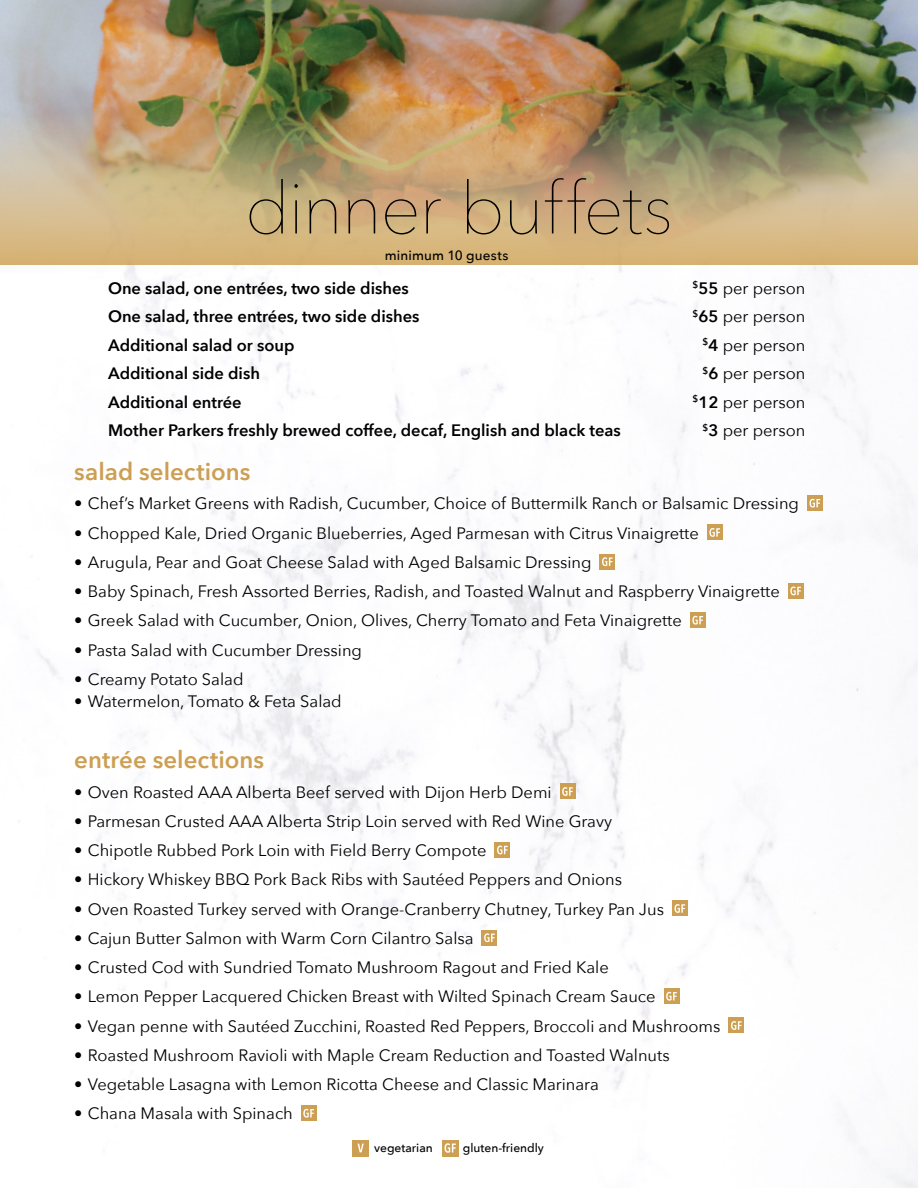
<style>
.page{position:relative;width:918px;height:1188px;background:#fff}
.page>*{position:absolute;margin:0;border:0;box-sizing:border-box;transform-origin:0 0}
.t1{font:200 72px "Avenir Next";letter-spacing:-.025em;color:#000}
.t2{font:600 24px "Avenir Next";color:#cc9f53}
.t3{font:16.5px "Avenir Next";color:#000}
.t4{font:600 16.5px "Avenir Next";color:#000}
.t5{font:500 13.5px "Avenir Next";letter-spacing:.01em;color:#000}
.t6{font:500 12px "Avenir Next";color:#000}
.s1{font-weight:600}
</style>
<div class="page">
<img style="left:18px;top:273px;width:900px;height:915px">
<div style="left:353px;top:1140px;width:16px;height:16px;background:#cc9f53"></div>
<svg style="left:358px;top:1144px;width:6px;height:8px"></svg>
<div style="left:442px;top:1140px;width:16px;height:16px;background:#cc9f53"></div>
<svg style="left:444px;top:1143px;width:12px;height:10px"></svg>
<div style="left:807px;top:496px;width:15px;height:15px;background:#cc9f53"></div>
<svg style="left:810px;top:499px;width:10px;height:9px"></svg>
<div style="left:707px;top:525px;width:15px;height:15px;background:#cc9f53"></div>
<svg style="left:709px;top:528px;width:11px;height:9px"></svg>
<div style="left:600px;top:554px;width:15px;height:15px;background:#cc9f53"></div>
<svg style="left:602px;top:557px;width:11px;height:9px"></svg>
<div style="left:788px;top:583px;width:15px;height:15px;background:#cc9f53"></div>
<svg style="left:790px;top:587px;width:11px;height:8px"></svg>
<div style="left:690px;top:613px;width:15px;height:15px;background:#cc9f53"></div>
<svg style="left:692px;top:616px;width:11px;height:9px"></svg>
<div style="left:560px;top:784px;width:15px;height:15px;background:#cc9f53"></div>
<svg style="left:562px;top:787px;width:11px;height:9px"></svg>
<div style="left:495px;top:842px;width:15px;height:16px;background:#cc9f53"></div>
<svg style="left:497px;top:846px;width:11px;height:8px"></svg>
<div style="left:672px;top:901px;width:15px;height:15px;background:#cc9f53"></div>
<svg style="left:675px;top:904px;width:10px;height:9px"></svg>
<div style="left:482px;top:930px;width:15px;height:15px;background:#cc9f53"></div>
<svg style="left:484px;top:933px;width:11px;height:9px"></svg>
<div style="left:664px;top:989px;width:15px;height:15px;background:#cc9f53"></div>
<svg style="left:666px;top:992px;width:11px;height:9px"></svg>
<div style="left:729px;top:1018px;width:15px;height:15px;background:#cc9f53"></div>
<svg style="left:731px;top:1021px;width:11px;height:9px"></svg>
<div style="left:301px;top:1106px;width:15px;height:15px;background:#cc9f53"></div>
<svg style="left:303px;top:1109px;width:11px;height:9px"></svg>
<img style="left:0;top:0;width:918px;height:265px">
<h1 class="t1" style="left:245px;top:148px;width:429px">dinner buffets</h1>
<p class="t5" style="left:385px;top:244px;width:125px">minimum 10 guests</p>
<p class="t4" style="left:108px;top:274px;width:302px">One salad, one entrées, two side dishes</p>
<p class="t3" style="left:693px;top:274px;width:114px"><sup>$</sup><span class="s1">55</span> per person</p>
<p class="t4" style="left:108px;top:302px;width:313px">One salad, three entrées, two side dishes</p>
<p class="t3" style="left:693px;top:303px;width:114px"><sup>$</sup><span class="s1">65</span> per person</p>
<p class="t4" style="left:108px;top:331px;width:188px">Additional salad or soup</p>
<p class="t3" style="left:703px;top:331px;width:104px"><sup>$</sup><span class="s1">4</span> per person</p>
<p class="t4" style="left:108px;top:359px;width:153px">Additional side dish</p>
<p class="t3" style="left:703px;top:360px;width:104px"><sup>$</sup><span class="s1">6</span> per person</p>
<p class="t4" style="left:108px;top:388px;width:135px">Additional entrée</p>
<p class="t3" style="left:693px;top:388px;width:114px"><sup>$</sup><span class="s1">12</span> per person</p>
<p class="t4" style="left:108px;top:416px;width:514px">Mother Parkers freshly brewed coffee, decaf, English and black teas</p>
<p class="t3" style="left:703px;top:417px;width:104px"><sup>$</sup><span class="s1">3</span> per person</p>
<h2 class="t2" style="left:74px;top:451px;width:178px">salad selections</h2>
<p class="t3" style="left:74px;top:490px;width:726px">• Chef’s Market Greens with Radish, Cucumber, Choice of Buttermilk Ranch or Balsamic Dressing</p>
<p class="t3" style="left:74px;top:519px;width:626px">• Chopped Kale, Dried Organic Blueberries, Aged Parmesan with Citrus Vinaigrette</p>
<p class="t3" style="left:74px;top:548px;width:519px">• Arugula, Pear and Goat Cheese Salad with Aged Balsamic Dressing</p>
<p class="t3" style="left:74px;top:577px;width:707px">• Baby Spinach, Fresh Assorted Berries, Radish, and Toasted Walnut and Raspberry Vinaigrette</p>
<p class="t3" style="left:74px;top:607px;width:609px">• Greek Salad with Cucumber, Onion, Olives, Cherry Tomato and Feta Vinaigrette</p>
<p class="t3" style="left:74px;top:636px;width:289px">• Pasta Salad with Cucumber Dressing</p>
<p class="t3" style="left:74px;top:665px;width:171px">• Creamy Potato Salad</p>
<p class="t3" style="left:74px;top:688px;width:269px">• Watermelon, Tomato &amp; Feta Salad</p>
<h2 class="t2" style="left:74px;top:739px;width:191px">entrée selections</h2>
<p class="t3" style="left:74px;top:778px;width:479px">• Oven Roasted AAA Alberta Beef served with Dijon Herb Demi</p>
<p class="t3" style="left:74px;top:807px;width:539px">• Parmesan Crusted AAA Alberta Strip Loin served with Red Wine Gravy</p>
<p class="t3" style="left:74px;top:836px;width:414px">• Chipotle Rubbed Pork Loin with Field Berry Compote</p>
<p class="t3" style="left:74px;top:866px;width:549px">• Hickory Whiskey BBQ Pork Back Ribs with Sautéed Peppers and Onions</p>
<p class="t3" style="left:74px;top:895px;width:591px">• Oven Roasted Turkey served with Orange-Cranberry Chutney, Turkey Pan Jus</p>
<p class="t3" style="left:74px;top:924px;width:401px">• Cajun Butter Salmon with Warm Corn Cilantro Salsa</p>
<p class="t3" style="left:74px;top:953px;width:536px">• Crusted Cod with Sundried Tomato Mushroom Ragout and Fried Kale</p>
<p class="t3" style="left:74px;top:983px;width:583px">• Lemon Pepper Lacquered Chicken Breast with Wilted Spinach Cream Sauce</p>
<p class="t3" style="left:74px;top:1012px;width:648px">• Vegan penne with Sautéed Zucchini, Roasted Red Peppers, Broccoli and Mushrooms</p>
<p class="t3" style="left:74px;top:1041px;width:597px">• Roasted Mushroom Ravioli with Maple Cream Reduction and Toasted Walnuts</p>
<p class="t3" style="left:74px;top:1070px;width:526px">• Vegetable Lasagna with Lemon Ricotta Cheese and Classic Marinara</p>
<p class="t3" style="left:74px;top:1100px;width:220px">• Chana Masala with Spinach</p>
<p class="t6" style="left:374px;top:1138px;width:60px">vegetarian</p>
<p class="t6" style="left:463px;top:1138px;width:83px">gluten-friendly</p>
</div>
